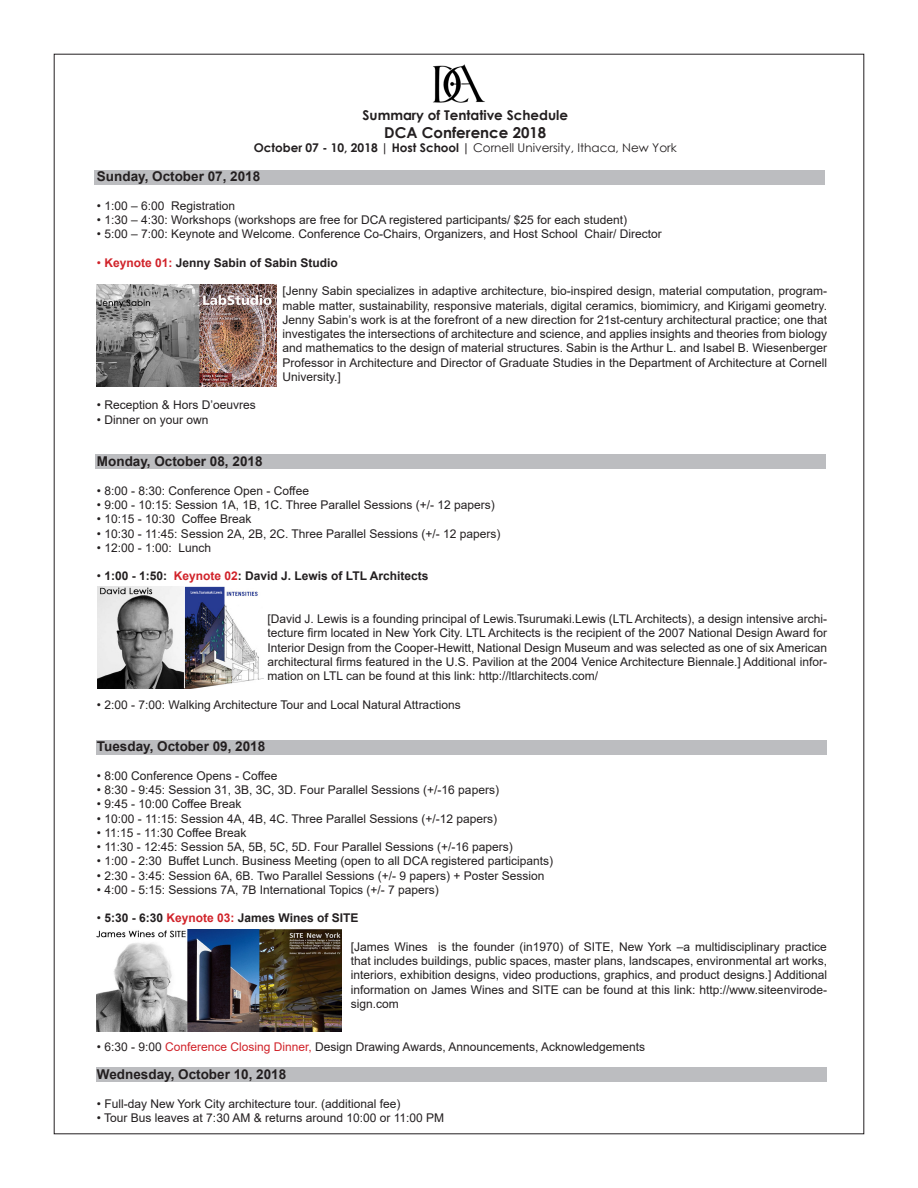
<style>
.page{position:relative;width:918px;height:1188px;background:#fff}
.page>*{position:absolute;margin:0;border:0;box-sizing:border-box;transform-origin:0 0}
.t1{font:700 15px "Century Gothic";color:#231f20}
.t2{font:700 13.5px "Arial";color:#231f20}
.t3{font:700 13.5px "Century Gothic";color:#231f20}
.t4{font:12px/14.2px "Arial";color:#231f20;text-align:justify}
.t5{font:700 12px "Arial";color:#231f20}
.t6{font:12px "Century Gothic";color:#231f20}
.s1{font-weight:700}
.s2{font-weight:400;color:#d1232a}
.s3{color:#d1232a}
.s4{font-weight:400}
</style>
<div class="page">
<img style="left:433px;top:64px;width:52px;height:39px">
<div style="left:95px;top:170px;width:730px;height:14px;background:#bcbdc0"></div>
<div style="left:97px;top:1067px;width:730px;height:14px;background:#bcbdc0"></div>
<div style="left:96px;top:740px;width:730px;height:14px;background:#bcbdc0"></div>
<div style="left:96px;top:454px;width:730px;height:14px;background:#bcbdc0"></div>
<img style="left:98px;top:586px;width:165px;height:102px">
<img style="left:97px;top:929px;width:245px;height:102px">
<img style="left:97px;top:285px;width:179px;height:102px">
<p class="t3" style="left:363px;top:104px;width:207px">Summary of Tentative Schedule</p>
<p class="t1" style="left:384px;top:121px;width:164px">DCA Conference 2018</p>
<p class="t6" style="left:254px;top:139px;width:425px"><span class="s1">October 07 - 10, 2018 | Host School |</span> Cornell University, Ithaca, New York</p>
<p class="t2" style="left:97px;top:167px;width:165px">Sunday, October 07, 2018</p>
<p class="t4" style="left:97px;top:198px;width:140px">• 1:00 – 6:00 Registration</p>
<p class="t4" style="left:97px;top:213px;width:532px">• 1:30 – 4:30: Workshops (workshops are free for DCA registered participants/ $25 for each student)</p>
<p class="t4" style="left:97px;top:227px;width:566px">• 5:00 – 7:00: Keynote and Welcome. Conference Co-Chairs, Organizers, and Host School Chair/ Director</p>
<p class="t5" style="left:97px;top:254px;width:242px"><span class="s2">•</span> <span class="s3">Keynote 01:</span> Jenny Sabin of Sabin Studio</p>
<p class="t4" style="left:283px;top:284px;width:546px">[Jenny Sabin specializes in adaptive architecture, bio-inspired design, material computation, program&shy;mable matter, sustainability, responsive materials, digital ceramics, biomimicry, and Kirigami geometry.<br>Jenny Sabin’s work is at the forefront of a new direction for 21st-century architectural practice; one that investigates the intersections of architecture and science, and applies insights and theories from biology and mathematics to the design of material structures. Sabin is the Arthur L. and Isabel B. Wiesenberger Professor in Architecture and Director of Graduate Studies in the Department of Architecture at Cornell University.]</p>
<p class="t4" style="left:97px;top:398px;width:160px">• Reception &amp; Hors D’oeuvres</p>
<p class="t4" style="left:97px;top:412px;width:113px">• Dinner on your own</p>
<p class="t2" style="left:97px;top:452px;width:167px">Monday, October 08, 2018</p>
<p class="t4" style="left:97px;top:483px;width:214px">• 8:00 - 8:30: Conference Open - Coffee</p>
<p class="t4" style="left:97px;top:498px;width:399px">• 9:00 - 10:15: Session 1A, 1B, 1C. Three Parallel Sessions (+/- 12 papers)</p>
<p class="t4" style="left:97px;top:512px;width:156px">• 10:15 - 10:30 Coffee Break</p>
<p class="t4" style="left:97px;top:526px;width:405px">• 10:30 - 11:45: Session 2A, 2B, 2C. Three Parallel Sessions (+/- 12 papers)</p>
<p class="t4" style="left:97px;top:540px;width:116px">• 12:00 - 1:00: Lunch</p>
<p class="t5" style="left:97px;top:568px;width:333px"><span class="s4">•</span> 1:00 - 1:50: <span class="s3">Keynote 02</span>: David J. Lewis of LTL Architects</p>
<p class="t4" style="left:267px;top:612px;width:561px">[David J. Lewis is a founding principal of Lewis.Tsurumaki.Lewis (LTL Architects), a design intensive archi&shy;tecture firm located in New York City. LTL Architects is the recipient of the 2007 National Design Award for Interior Design from the Cooper-Hewitt, National Design Museum and was selected as one of six American architectural firms featured in the U.S. Pavilion at the 2004 Venice Architecture Biennale.] Additional infor&shy;mation on LTL can be found at this link: http://ltlarchitects.com/</p>
<p class="t4" style="left:97px;top:697px;width:365px">• 2:00 - 7:00: Walking Architecture Tour and Local Natural Attractions</p>
<p class="t2" style="left:97px;top:737px;width:170px">Tuesday, October 09, 2018</p>
<p class="t4" style="left:97px;top:768px;width:182px">• 8:00 Conference Opens - Coffee</p>
<p class="t4" style="left:97px;top:783px;width:404px">• 8:30 - 9:45: Session 31, 3B, 3C, 3D. Four Parallel Sessions (+/-16 papers)</p>
<p class="t4" style="left:97px;top:797px;width:146px">• 9:45 - 10:00 Coffee Break</p>
<p class="t4" style="left:97px;top:811px;width:402px">• 10:00 - 11:15: Session 4A, 4B, 4C. Three Parallel Sessions (+/-12 papers)</p>
<p class="t4" style="left:97px;top:825px;width:151px">• 11:15 - 11:30 Coffee Break</p>
<p class="t4" style="left:97px;top:840px;width:417px">• 11:30 - 12:45: Session 5A, 5B, 5C, 5D. Four Parallel Sessions (+/-16 papers)</p>
<p class="t4" style="left:97px;top:854px;width:458px">• 1:00 - 2:30 Buffet Lunch. Business Meeting (open to all DCA registered participants)</p>
<p class="t4" style="left:97px;top:868px;width:449px">• 2:30 - 3:45: Session 6A, 6B. Two Parallel Sessions (+/- 9 papers) + Poster Session</p>
<p class="t4" style="left:97px;top:882px;width:343px">• 4:00 - 5:15: Sessions 7A, 7B International Topics (+/- 7 papers)</p>
<p class="t5" style="left:97px;top:910px;width:263px"><span class="s4">•</span> 5:30 - 6:30 <span class="s3">Keynote 03:</span> James Wines of SITE</p>
<p class="t4" style="left:351px;top:939px;width:478px">[James Wines is the founder (in1970) of SITE, New York –a multidisciplinary practice that includes buildings, public spaces, master plans, landscapes, environmental art works, interiors, exhibition designs, video productions, graphics, and product designs.] Additional information on James Wines and SITE can be found at this link: http://www.siteenvirode&shy;sign.com</p>
<p class="t4" style="left:97px;top:1039px;width:550px">• 6:30 - 9:00 <span class="s3">Conference Closing Dinner,</span> Design Drawing Awards, Announcements, Acknowledgements</p>
<p class="t2" style="left:97px;top:1065px;width:191px">Wednesday, October 10, 2018</p>
<p class="t4" style="left:97px;top:1096px;width:305px">• Full-day New York City architecture tour. (additional fee)</p>
<p class="t4" style="left:97px;top:1110px;width:349px">• Tour Bus leaves at 7:30 AM &amp; returns around 10:00 or 11:00 PM</p>
</div>
